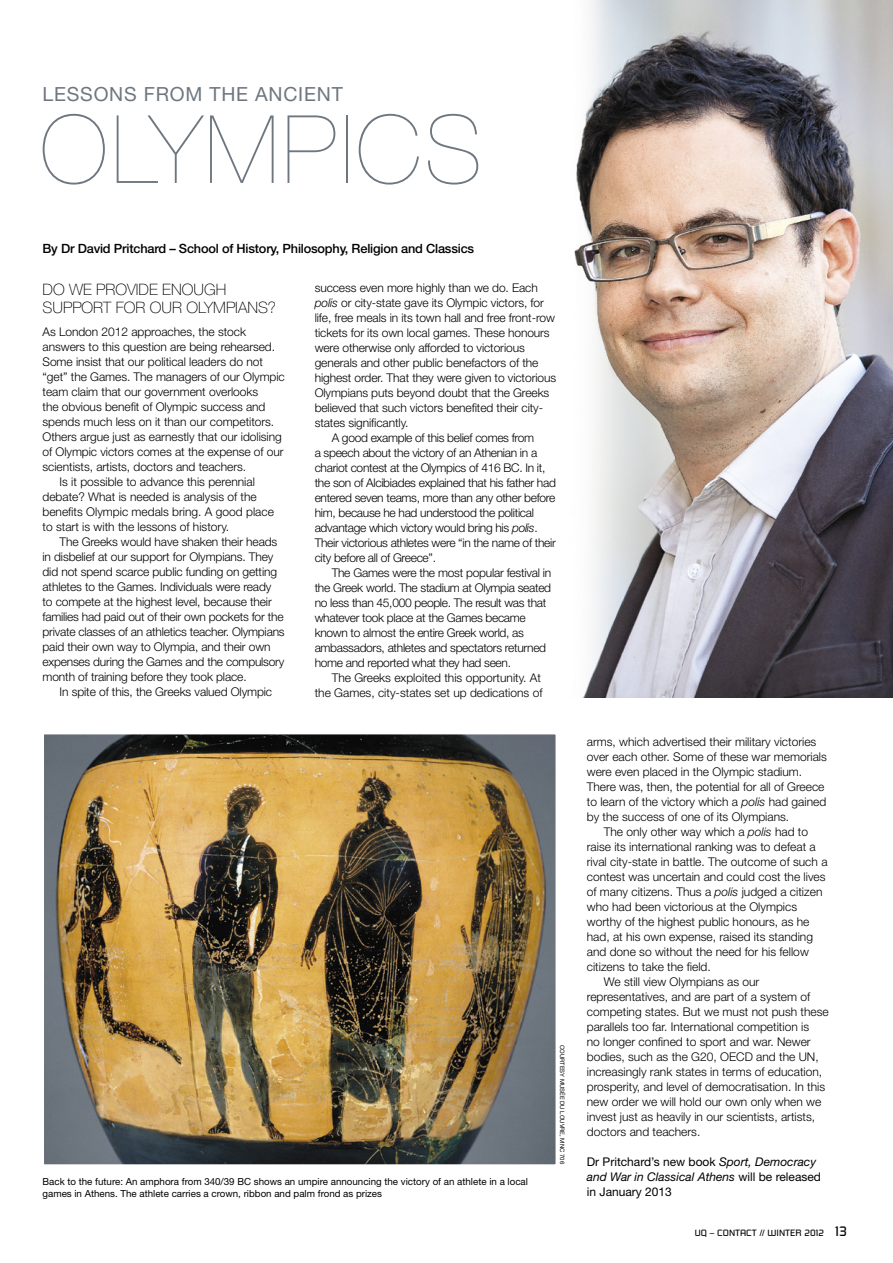
<style>
.page{position:relative;width:893px;height:1263px;background:#fff}
.page>*{position:absolute;margin:0;border:0;box-sizing:border-box;transform-origin:0 0}
.t1{font:200 94.5px "Helvetica Neue";letter-spacing:.04em;color:#6e7780}
.t2{font:19.5px "Helvetica Neue";letter-spacing:.04em;color:#6e7780}
.t3{font:100 15.75px/18px "Helvetica Neue";color:#000}
.t4{font:500 12.75px "Helvetica Neue";letter-spacing:-.015em;color:#000}
.t5{font:300 12px "Helvetica Neue";letter-spacing:-.005em;color:#000}
.t6{font:300 12px "Helvetica Neue";letter-spacing:-.025em;color:#000}
.t7{font:12px/15px "Helvetica Neue";color:#000}
.t8{font:9.75px/12px "Helvetica Neue";color:#000}
.t9{font:9px "Russell Square";color:#000}
.t10{font:6px "Helvetica Neue";color:#000}
.s1{font-style:italic}
.s2{font-size:13.5px}
</style>
<div class="page">
<img style="left:574px;top:0;width:319px;height:697px">
<img style="left:45px;top:735px;width:510px;height:428px">
<div style="left:41px;top:731px;width:518px;height:436px;border:3px solid #fff"></div>
<h2 class="t2" style="left:43px;top:82px;width:302px">Lessons from the Ancient</h2>
<h1 class="t1" style="left:40px;top:95px;width:444px">OLYMPICS</h1>
<p class="t4" style="left:43px;top:241px;width:433px">By Dr David Pritchard – School of History, Philosophy, Religion and Classics</p>
<h3 class="t3" style="left:43px;top:280px;width:235px">DO WE PROVIDE ENOUGH<br>SUPPORT FOR OUR OLYMPIANS?</h3>
<p class="t5" style="left:43px;top:325px;width:205px">As London 2012 approaches, the stock</p>
<p class="t5" style="left:43px;top:340px;width:234px">answers to this question are being rehearsed.</p>
<p class="t5" style="left:43px;top:355px;width:222px">Some insist that our political leaders do not</p>
<p class="t5" style="left:43px;top:370px;width:244px">“get” the Games. The managers of our Olympic</p>
<p class="t5" style="left:43px;top:385px;width:217px">team claim that our government overlooks</p>
<p class="t5" style="left:43px;top:400px;width:224px">the obvious benefit of Olympic success and</p>
<p class="t5" style="left:43px;top:415px;width:233px">spends much less on it than our competitors.</p>
<p class="t5" style="left:43px;top:430px;width:241px">Others argue just as earnestly that our idolising</p>
<p class="t5" style="left:43px;top:445px;width:243px">of Olympic victors comes at the expense of our</p>
<p class="t5" style="left:43px;top:460px;width:205px">scientists, artists, doctors and teachers.</p>
<p class="t5" style="left:60px;top:475px;width:197px">Is it possible to advance this perennial</p>
<p class="t5" style="left:43px;top:490px;width:216px">debate? What is needed is analysis of the</p>
<p class="t5" style="left:43px;top:505px;width:233px">benefits Olympic medals bring. A good place</p>
<p class="t5" style="left:43px;top:520px;width:188px">to start is with the lessons of history.</p>
<p class="t5" style="left:60px;top:535px;width:219px">The Greeks would have shaken their heads</p>
<p class="t5" style="left:43px;top:550px;width:232px">in disbelief at our support for Olympians. They</p>
<p class="t5" style="left:43px;top:565px;width:236px">did not spend scarce public funding on getting</p>
<p class="t5" style="left:43px;top:580px;width:230px">athletes to the Games. Individuals were ready</p>
<p class="t5" style="left:43px;top:595px;width:231px">to compete at the highest level, because their</p>
<p class="t5" style="left:43px;top:610px;width:243px">families had paid out of their own pockets for the</p>
<p class="t5" style="left:43px;top:625px;width:244px">private classes of an athletics teacher. Olympians</p>
<p class="t5" style="left:43px;top:640px;width:230px">paid their own way to Olympia, and their own</p>
<p class="t5" style="left:43px;top:655px;width:243px">expenses during the Games and the compulsory</p>
<p class="t5" style="left:43px;top:670px;width:206px">month of training before they took place.</p>
<p class="t5" style="left:60px;top:685px;width:214px">In spite of this, the Greeks valued Olympic</p>
<p class="t5" style="left:315px;top:280px;width:225px">success even more highly than we do. Each</p>
<p class="t5" style="left:315px;top:295px;width:231px"><span class="s1">polis</span> or city-state gave its Olympic victors, for</p>
<p class="t5" style="left:315px;top:310px;width:242px">life, free meals in its town hall and free front-row</p>
<p class="t5" style="left:315px;top:325px;width:237px">tickets for its own local games. These honours</p>
<p class="t5" style="left:315px;top:340px;width:212px">were otherwise only afforded to victorious</p>
<p class="t5" style="left:315px;top:355px;width:225px">generals and other public benefactors of the</p>
<p class="t5" style="left:315px;top:370px;width:243px">highest order. That they were given to victorious</p>
<p class="t5" style="left:315px;top:385px;width:236px">Olympians puts beyond doubt that the Greeks</p>
<p class="t5" style="left:315px;top:400px;width:230px">believed that such victors benefited their city-</p>
<p class="t5" style="left:315px;top:415px;width:95px">states significantly.</p>
<p class="t6" style="left:332px;top:430px;width:204px">A good example of this belief comes from</p>
<p class="t6" style="left:315px;top:445px;width:224px">a speech about the victory of an Athenian in a</p>
<p class="t6" style="left:315px;top:460px;width:232px">chariot contest at the Olympics of 416 BC. In it,</p>
<p class="t6" style="left:315px;top:475px;width:243px">the son of Alcibiades explained that his father had</p>
<p class="t6" style="left:315px;top:490px;width:242px">entered seven teams, more than any other before</p>
<p class="t6" style="left:315px;top:505px;width:221px">him, because he had understood the political</p>
<p class="t6" style="left:315px;top:520px;width:224px">advantage which victory would bring his <span class="s1">polis</span>.</p>
<p class="t6" style="left:315px;top:535px;width:243px">Their victorious athletes were “in the name of their</p>
<p class="t6" style="left:315px;top:550px;width:123px">city before all of Greece”.</p>
<p class="t5" style="left:332px;top:565px;width:221px">The Games were the most popular festival in</p>
<p class="t6" style="left:315px;top:580px;width:238px">the Greek world. The stadium at Olympia seated</p>
<p class="t6" style="left:315px;top:595px;width:233px">no less than 45,000 people. The result was that</p>
<p class="t6" style="left:315px;top:610px;width:213px">whatever took place at the Games became</p>
<p class="t6" style="left:315px;top:625px;width:211px">known to almost the entire Greek world, as</p>
<p class="t6" style="left:315px;top:640px;width:233px">ambassadors, athletes and spectators returned</p>
<p class="t6" style="left:315px;top:655px;width:198px">home and reported what they had seen.</p>
<p class="t5" style="left:332px;top:670px;width:211px">The Greeks exploited this opportunity. At</p>
<p class="t5" style="left:315px;top:685px;width:229px">the Games, city-states set up dedications of</p>
<p class="t10" style="left:566px;top:1045px;width:121px;rotate:90deg">courtesy M usée du Louvre, MNC 706</p>
<p class="t8" style="left:43px;top:1175px;width:487px">Back to the future: An amphora from 340/39 BC shows an umpire announcing the victory of an athlete in a local games in Athens. The athlete carries a crown, ribbon and palm frond as prizes</p>
<p class="t5" style="left:587px;top:734px;width:231px">arms, which advertised their military victories</p>
<p class="t5" style="left:587px;top:749px;width:242px">over each other. Some of these war memorials</p>
<p class="t5" style="left:587px;top:764px;width:217px">were even placed in the Olympic stadium.</p>
<p class="t5" style="left:587px;top:779px;width:239px">There was, then, the potential for all of Greece</p>
<p class="t5" style="left:587px;top:794px;width:241px">to learn of the victory which a <span class="s1">polis</span> had gained</p>
<p class="t5" style="left:587px;top:809px;width:204px">by the success of one of its Olympians.</p>
<p class="t5" style="left:604px;top:824px;width:206px">The only other way which a <span class="s1">polis</span> had to</p>
<p class="t5" style="left:587px;top:839px;width:230px">raise its international ranking was to defeat a</p>
<p class="t5" style="left:587px;top:854px;width:242px">rival city-state in battle. The outcome of such a</p>
<p class="t5" style="left:587px;top:869px;width:240px">contest was uncertain and could cost the lives</p>
<p class="t5" style="left:587px;top:884px;width:237px">of many citizens. Thus a <span class="s1">polis</span> judged a citizen</p>
<p class="t5" style="left:587px;top:899px;width:212px">who had been victorious at the Olympics</p>
<p class="t5" style="left:587px;top:914px;width:224px">worthy of the highest public honours, as he</p>
<p class="t5" style="left:587px;top:929px;width:228px">had, at his own expense, raised its standing</p>
<p class="t5" style="left:587px;top:944px;width:224px">and done so without the need for his fellow</p>
<p class="t5" style="left:587px;top:959px;width:126px">citizens to take the field.</p>
<p class="t5" style="left:604px;top:974px;width:157px">We still view Olympians as our</p>
<p class="t5" style="left:587px;top:989px;width:225px">representatives, and are part of a system of</p>
<p class="t5" style="left:587px;top:1004px;width:244px">competing states. But we must not push these</p>
<p class="t5" style="left:587px;top:1019px;width:224px">parallels too far. International competition is</p>
<p class="t5" style="left:587px;top:1034px;width:225px">no longer confined to sport and war. Newer</p>
<p class="t5" style="left:587px;top:1049px;width:233px">bodies, such as the G20, OECD and the UN,</p>
<p class="t5" style="left:587px;top:1064px;width:237px">increasingly rank states in terms of education,</p>
<p class="t5" style="left:587px;top:1079px;width:240px">prosperity, and level of democratisation. In this</p>
<p class="t5" style="left:587px;top:1094px;width:236px">new order we will hold our own only when we</p>
<p class="t5" style="left:587px;top:1109px;width:230px">invest just as heavily in our scientists, artists,</p>
<p class="t5" style="left:587px;top:1124px;width:115px">doctors and teachers.</p>
<p class="t7" style="left:587px;top:1154px;width:236px">Dr Pritchard’s new book <span class="s1">Sport, Democracy and War in Classical Athens</span> will be released in January 2013</p>
<p class="t9" style="left:695px;top:1227px;width:154px">UQ – CONTACT // WINTer 2012 <span class="s2">13</span></p>
</div>
